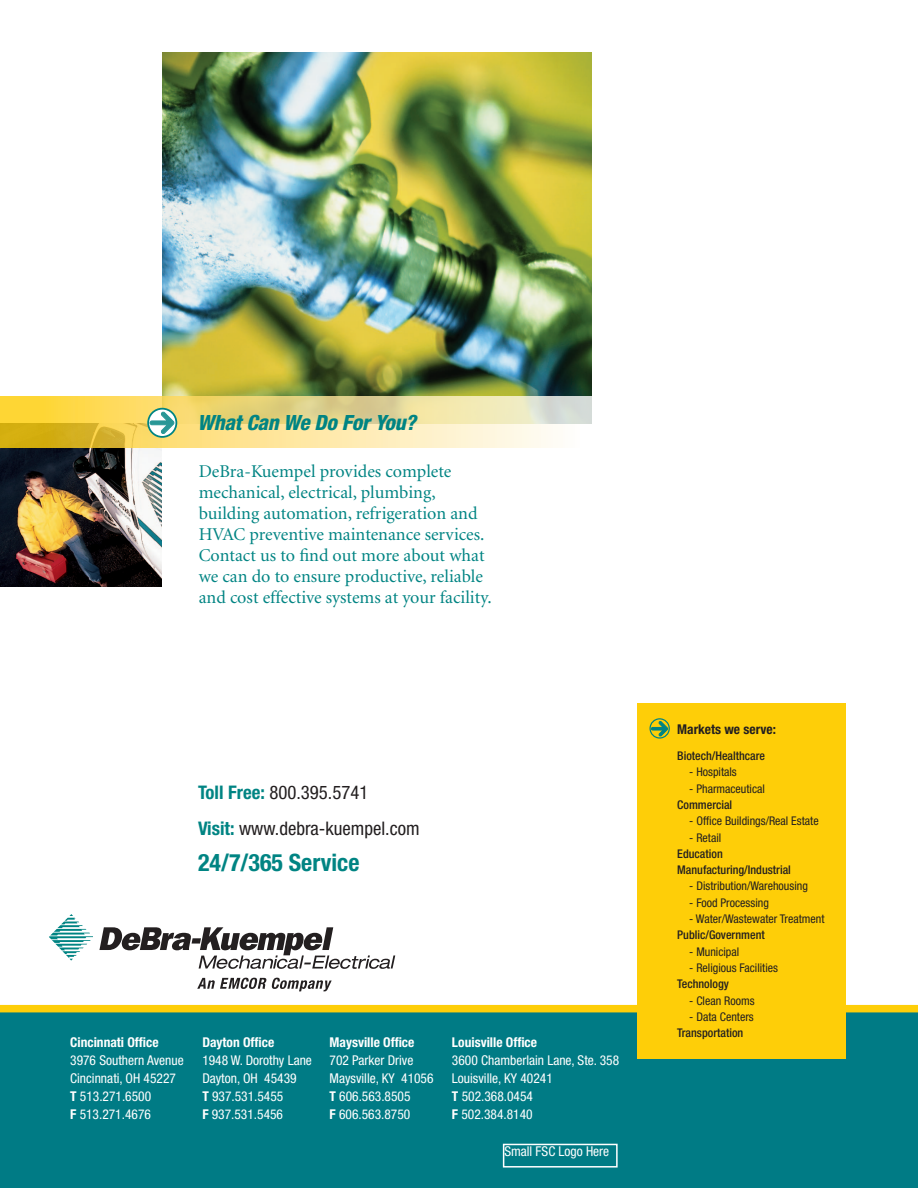
<style>
.page{position:relative;width:918px;height:1188px;background:#fff}
.page>*{position:absolute;margin:0;border:0;box-sizing:border-box;transform-origin:0 0}
.t1{font:700 condensed 24px "Helvetica Neue";color:#008483}
.t2{font:italic 800 condensed 21px "Helvetica Neue";letter-spacing:-.01em;color:#008483}
.t3{font:condensed 18.75px/36px "Helvetica Neue";color:#231f20}
.t4{font:18px/21px "Minion";color:#008483}
.t5{font:condensed 13.5px/18px "Helvetica Neue";color:#fff}
.t6{font:700 condensed 13.5px "Helvetica Neue";color:#fff}
.t7{font:700 condensed 13.5px "Helvetica Neue";color:#231f20}
.t8{font:condensed 12px "Helvetica Neue";color:#231f20}
.t9{font:500 condensed 12px/16.4px "Helvetica Neue";color:#231f20}
.s1{font-weight:700;color:#008483}
.s2{font-weight:700}
</style>
<div class="page">
<img style="left:162px;top:53px;width:430px;height:344px">
<img style="left:0;top:448px;width:162px;height:139px">
<svg style="left:0;top:397px;width:592px;height:51px;background:#f0dc8c"></svg>
<svg style="left:148px;top:409px;width:28px;height:28px"></svg>
<div style="left:147px;top:408px;width:30px;height:30px;border:2px solid #008483;border-radius:50%"></div>
<svg style="left:150px;top:412px;width:24px;height:22px"></svg>
<svg style="left:49px;top:914px;width:44px;height:47px"></svg>
<svg style="left:99px;top:927px;width:296px;height:42px"></svg>
<svg style="left:197px;top:978px;width:135px;height:13px"></svg>
<div style="left:0;top:1012px;width:918px;height:176px;background:#007b85"></div>
<div style="left:0;top:1005px;width:918px;height:7px;background:#fece08"></div>
<div style="left:503px;top:1144px;width:115px;height:24px;border:2px solid #fff"></div>
<div style="left:637px;top:703px;width:208px;height:356px;background:#fece08"></div>
<svg style="left:651px;top:721px;width:17px;height:15px"></svg>
<div style="left:650px;top:718px;width:20px;height:21px;border:1px solid #008483;border-radius:50%"></div>
<h2 class="t2" style="left:198px;top:410px;width:220px">What Can We Do For You?</h2>
<p class="t4" style="left:199px;top:461px;width:295px">DeBra-Kuempel provides complete mechanical, electrical, plumbing, building automation, refrigeration and HVAC preventive maintenance services.<br>Contact us to find out more about what we can do to ensure productive, reliable and cost effective systems at your facility.</p>
<h3 class="t3" style="left:198px;top:774px;width:223px"><span class="s1">Toll Free:</span> 800.395.5741<br><span class="s1">Visit:</span> www.debra-kuempel.com</h3>
<h1 class="t1" style="left:198px;top:848px;width:163px">24/7/365 Service</h1>
<p class="t6" style="left:70px;top:1035px;width:90px">Cincinnati Office</p>
<p class="t5" style="left:70px;top:1052px;width:115px">3976 Southern Avenue<br>Cincinnati, OH 45227<br><span class="s2">T</span> 513.271.6500<br><span class="s2">F</span> 513.271.4676</p>
<p class="t6" style="left:202px;top:1034px;width:73px">Dayton Office</p>
<p class="t5" style="left:202px;top:1052px;width:111px">1948 W. Dorothy Lane<br>Dayton, OH 45439<br><span class="s2">T</span> 937.531.5455<br><span class="s2">F</span> 937.531.5456</p>
<p class="t6" style="left:330px;top:1034px;width:86px">Maysville Office</p>
<p class="t5" style="left:330px;top:1052px;width:106px">702 Parker Drive<br>Maysville, KY 41056<br><span class="s2">T</span> 606.563.8505<br><span class="s2">F</span> 606.563.8750</p>
<p class="t6" style="left:452px;top:1034px;width:87px">Louisville Office</p>
<p class="t5" style="left:452px;top:1051px;width:169px">3600 Chamberlain Lane, Ste. 358<br>Louisville, KY 40241<br><span class="s2">T</span> 502.368.0454<br><span class="s2">F</span> 502.384.8140</p>
<p class="t5" style="left:504px;top:1142px;width:106px">Small FSC Logo Here</p>
<p class="t7" style="left:677px;top:721px;width:100px">Markets we serve:</p>
<p class="t9" style="left:677px;top:747px;width:89px">Biotech/Healthcare</p>
<p class="t8" style="left:689px;top:765px;width:49px">- Hospitals</p>
<p class="t8" style="left:689px;top:781px;width:77px">- Pharmaceutical</p>
<p class="t9" style="left:677px;top:796px;width:57px">Commercial</p>
<p class="t8" style="left:689px;top:814px;width:131px">- Office Buildings/Real Estate</p>
<p class="t8" style="left:689px;top:830px;width:33px">- Retail</p>
<p class="t9" style="left:677px;top:845px;width:115px">Education<br>Manufacturing/Industrial</p>
<p class="t8" style="left:689px;top:879px;width:120px">- Distribution/Warehousing</p>
<p class="t8" style="left:689px;top:896px;width:81px">- Food Processing</p>
<p class="t8" style="left:689px;top:912px;width:137px">- Water/Wastewater Treatment</p>
<p class="t9" style="left:677px;top:927px;width:89px">Public/Government</p>
<p class="t8" style="left:689px;top:945px;width:52px">- Municipal</p>
<p class="t8" style="left:689px;top:961px;width:90px">- Religious Facilities</p>
<p class="t9" style="left:677px;top:976px;width:53px">Technology</p>
<p class="t8" style="left:689px;top:994px;width:67px">- Clean Rooms</p>
<p class="t8" style="left:689px;top:1010px;width:66px">- Data Centers</p>
<p class="t9" style="left:677px;top:1025px;width:68px">Transportation</p>
</div>
